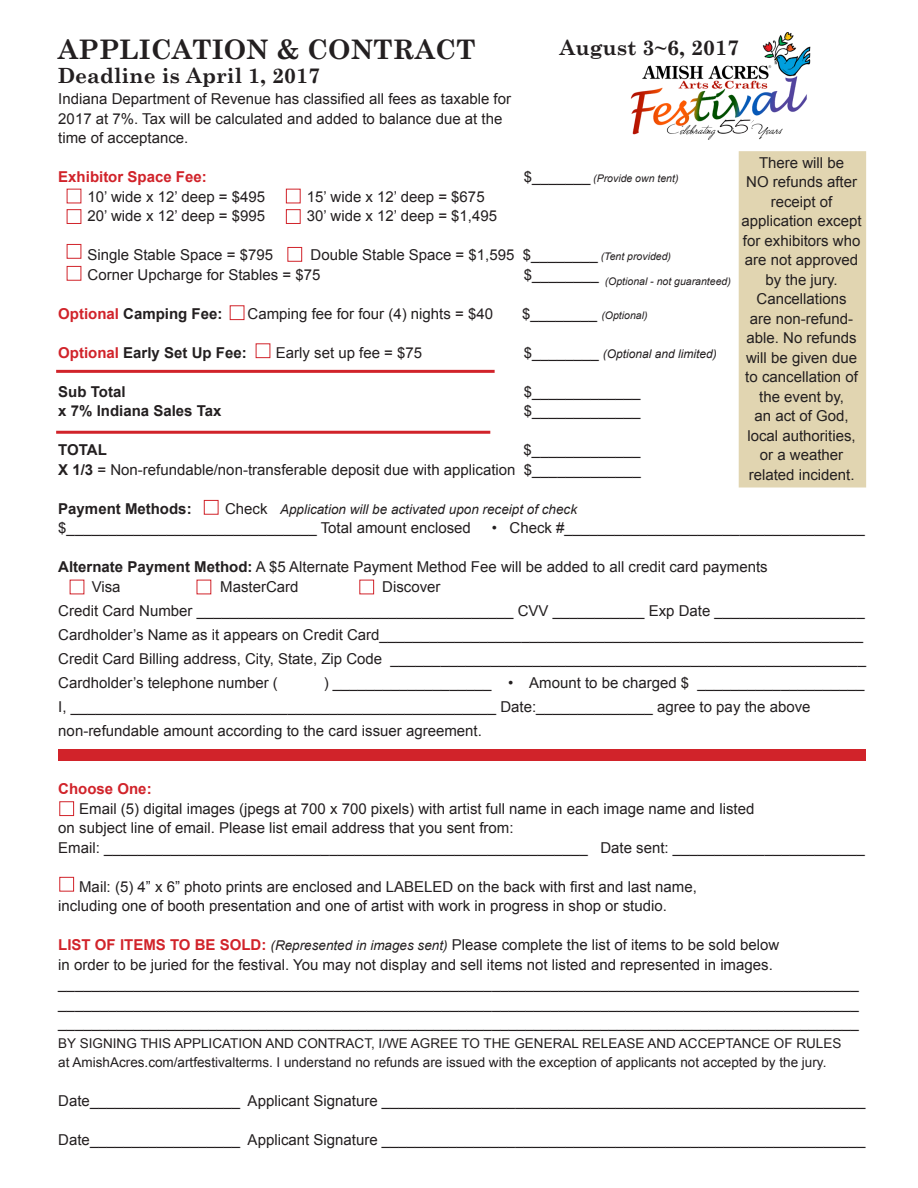
<style>
.page{position:relative;width:918px;height:1188px;background:#fff}
.page>*{position:absolute;margin:0;border:0;box-sizing:border-box;transform-origin:0 0}
.t1{font:700 27px "Century Schoolbook";color:#231f20}
.t2{font:700 21px "Century Schoolbook";color:#231f20}
.t3{font:15px/19.5px "Arial";color:#231f20;text-align:center}
.t4{font:700 15px "Arial";color:#231f20}
.t5{font:700 15px "Arial";color:#d1232a}
.t6{font:13.5px "Arial";color:#231f20}
.t7{font:italic 13.5px "Arial";color:#231f20}
.t8{font:italic 12px "Arial";color:#231f20}
.t9{font:italic 10.5px "Arial";color:#231f20}
.s1{font-style:normal;font-size:15px}
.s2{font-style:italic;font-size:10.5px}
.s3{color:#d1232a}
.s4{font-weight:700}
.s5{font-weight:700;color:#d1232a}
.s6{font-style:italic;font-size:13.5px}
</style>
<div class="page">
<div style="left:739px;top:151px;width:127px;height:337px;background:#e1d5b1"></div>
<div style="left:67px;top:209px;width:14px;height:15px;border:1px solid #d1232a"></div>
<div style="left:286px;top:189px;width:15px;height:14px;border:1px solid #d1232a"></div>
<div style="left:286px;top:209px;width:15px;height:15px;border:1px solid #d1232a"></div>
<div style="left:67px;top:244px;width:14px;height:15px;border:1px solid #d1232a"></div>
<div style="left:287px;top:247px;width:15px;height:15px;border:1px solid #d1232a"></div>
<div style="left:204px;top:500px;width:14px;height:15px;border:1px solid #d1232a"></div>
<div style="left:230px;top:305px;width:14px;height:15px;border:1px solid #d1232a"></div>
<div style="left:256px;top:343px;width:14px;height:15px;border:1px solid #d1232a"></div>
<div style="left:359px;top:580px;width:15px;height:14px;border:1px solid #d1232a"></div>
<div style="left:59px;top:801px;width:15px;height:15px;border:1px solid #d1232a"></div>
<div style="left:59px;top:877px;width:15px;height:15px;border:1px solid #d1232a"></div>
<div style="left:67px;top:266px;width:14px;height:15px;border:1px solid #d1232a"></div>
<hr style="left:56px;top:370px;width:439px;height:3px;background:#d1232a">
<hr style="left:56px;top:431px;width:434px;height:3px;background:#d1232a">
<img style="left:630px;top:32px;width:181px;height:108px">
<div style="left:58px;top:750px;width:808px;height:11px;background:#d1232a"></div>
<svg style="left:732px;top:118px;width:23px;height:19px"></svg>
<p class="t1" style="left:58px;top:33px;width:419px">APPLICATION &amp; CONTRACT</p>
<p class="t2" style="left:559px;top:35px;width:181px">August 3~6, 2017</p>
<p class="t2" style="left:58px;top:63px;width:264px">Deadline is April 1, 2017</p>
<p class="t3" style="left:58px;top:89px;width:454px">Indiana Department of Revenue has classified all fees as taxable for</p>
<p class="t3" style="left:58px;top:109px;width:446px">2017 at 7%. Tax will be calculated and added to balance due at the</p>
<p class="t3" style="left:58px;top:128px;width:132px">time of acceptance.</p>
<p class="t5" style="left:58px;top:167px;width:150px">Exhibitor Space Fee:</p>
<p class="t9" style="left:524px;top:172px;width:156px"><span class="s1">$_______</span> (Provide own tent)</p>
<p class="t3" style="left:88px;top:187px;width:179px">10’ wide x 12’ deep = $495</p>
<p class="t3" style="left:307px;top:187px;width:179px">15’ wide x 12’ deep = $675</p>
<p class="t3" style="left:88px;top:206px;width:179px">20’ wide x 12’ deep = $995</p>
<p class="t3" style="left:307px;top:206px;width:192px">30’ wide x 12’ deep = $1,495</p>
<p class="t3" style="left:88px;top:245px;width:187px">Single Stable Space = $795</p>
<p class="t3" style="left:311px;top:245px;width:362px">Double Stable Space = $1,595 $________ <span class="s2">(Tent provided)</span></p>
<p class="t3" style="left:88px;top:265px;width:235px">Corner Upcharge for Stables = $75</p>
<p class="t3" style="left:524px;top:265px;width:77px">$________</p>
<p class="t4" style="left:58px;top:304px;width:166px"><span class="s3">Optional</span> Camping Fee:</p>
<p class="t3" style="left:248px;top:304px;width:247px">Camping fee for four (4) nights = $40</p>
<p class="t9" style="left:522px;top:308px;width:127px"><span class="s1">$________</span> (Optional)</p>
<p class="t4" style="left:58px;top:343px;width:190px"><span class="s3">Optional</span> Early Set Up Fee:</p>
<p class="t3" style="left:276px;top:343px;width:148px">Early set up fee = $75</p>
<p class="t8" style="left:524px;top:346px;width:195px"><span class="s1">$________</span> (Optional and limited)</p>
<p class="t4" style="left:58px;top:382px;width:69px">Sub Total</p>
<p class="t3" style="left:524px;top:382px;width:118px">$_____________</p>
<p class="t4" style="left:58px;top:401px;width:165px">x 7% Indiana Sales Tax</p>
<p class="t3" style="left:524px;top:401px;width:118px">$_____________</p>
<p class="t4" style="left:58px;top:440px;width:50px">TOTAL</p>
<p class="t3" style="left:524px;top:440px;width:118px">$_____________</p>
<p class="t3" style="left:58px;top:460px;width:584px"><span class="s4">X 1/3</span> = Non-refundable/non-transferable deposit due with application $_____________</p>
<p class="t4" style="left:58px;top:499px;width:135px">Payment Methods:</p>
<p class="t7" style="left:225px;top:500px;width:354px"><span class="s1">Check</span> Application will be activated upon receipt of check</p>
<p class="t3" style="left:58px;top:518px;width:414px">$______________________________ Total amount enclosed</p>
<p class="t3" style="left:492px;top:518px;width:375px">• Check #____________________________________</p>
<p class="t3" style="left:58px;top:557px;width:711px"><span class="s4">Alternate Payment Method:</span> A $5 Alternate Payment Method Fee will be added to all credit card payments</p>
<p class="t3" style="left:92px;top:577px;width:30px">Visa</p>
<p class="t3" style="left:220px;top:577px;width:80px">MasterCard</p>
<p class="t3" style="left:382px;top:577px;width:60px">Discover</p>
<p class="t3" style="left:58px;top:601px;width:808px">Credit Card Number ______________________________________ CVV ___________ Exp Date __________________</p>
<p class="t3" style="left:58px;top:625px;width:806px">Cardholder’s Name as it appears on Credit Card__________________________________________________________</p>
<p class="t3" style="left:58px;top:649px;width:809px">Credit Card Billing address, City, State, Zip Code _________________________________________________________</p>
<p class="t3" style="left:58px;top:673px;width:221px">Cardholder’s telephone number (</p>
<p class="t3" style="left:324px;top:673px;width:542px">) ___________________ • Amount to be charged $ ____________________</p>
<p class="t3" style="left:58px;top:697px;width:754px">I, ___________________________________________________ Date:______________ agree to pay the above</p>
<p class="t3" style="left:58px;top:721px;width:425px">non-refundable amount according to the card issuer agreement.</p>
<p class="t3" style="left:759px;top:153px;width:87px">There will be</p>
<p class="t3" style="left:746px;top:172px;width:112px">NO refunds after receipt of</p>
<p class="t3" style="left:742px;top:211px;width:122px">application except for exhibitors who are not approved by the jury.</p>
<p class="t3" style="left:757px;top:289px;width:92px">Cancellations</p>
<p class="t3" style="left:745px;top:309px;width:114px">are non-refund&shy;able. No refunds will be given due to cancellation of the event by,</p>
<p class="t3" style="left:755px;top:406px;width:96px">an act of God,</p>
<p class="t3" style="left:747px;top:426px;width:110px">local authorities, or a weather</p>
<p class="t3" style="left:749px;top:465px;width:107px">related incident.</p>
<p class="t9" style="left:605px;top:275px;width:128px">(Optional - not guaranteed)</p>
<p class="t5" style="left:58px;top:779px;width:95px">Choose One:</p>
<p class="t3" style="left:79px;top:799px;width:677px">Email (5) digital images (jpegs at 700 x 700 pixels) with artist full name in each image name and listed</p>
<p class="t3" style="left:58px;top:818px;width:457px">on subject line of email. Please list email address that you sent from:</p>
<p class="t3" style="left:58px;top:838px;width:808px">Email: __________________________________________________________ Date sent: _______________________</p>
<p class="t3" style="left:79px;top:877px;width:619px">Mail: (5) 4” x 6” photo prints are enclosed and LABELED on the back with first and last name,</p>
<p class="t3" style="left:58px;top:896px;width:610px">including one of booth presentation and one of artist with work in progress in shop or studio.</p>
<p class="t3" style="left:58px;top:935px;width:723px"><span class="s5">LIST OF ITEMS TO BE SOLD:</span> <span class="s6">(Represented in images sent)</span> Please complete the list of items to be sold below</p>
<p class="t3" style="left:58px;top:955px;width:716px">in order to be juried for the festival. You may not display and sell items not listed and represented in images.</p>
<p class="t3" style="left:58px;top:974px;width:802px">________________________________________________________________________________________________</p>
<p class="t3" style="left:58px;top:994px;width:802px">________________________________________________________________________________________________</p>
<p class="t3" style="left:58px;top:1013px;width:802px">________________________________________________________________________________________________</p>
<p class="t6" style="left:58px;top:1034px;width:785px">BY SIGNING THIS APPLICATION AND CONTRACT, I/WE AGREE TO THE GENERAL RELEASE AND ACCEPTANCE OF RULES</p>
<p class="t6" style="left:58px;top:1054px;width:770px">at AmishAcres.com/artfestivalterms. I understand no refunds are issued with the exception of applicants not accepted by the jury.</p>
<p class="t3" style="left:58px;top:1091px;width:809px">Date__________________ Applicant Signature __________________________________________________________</p>
<p class="t3" style="left:58px;top:1130px;width:809px">Date__________________ Applicant Signature __________________________________________________________</p>
</div>
